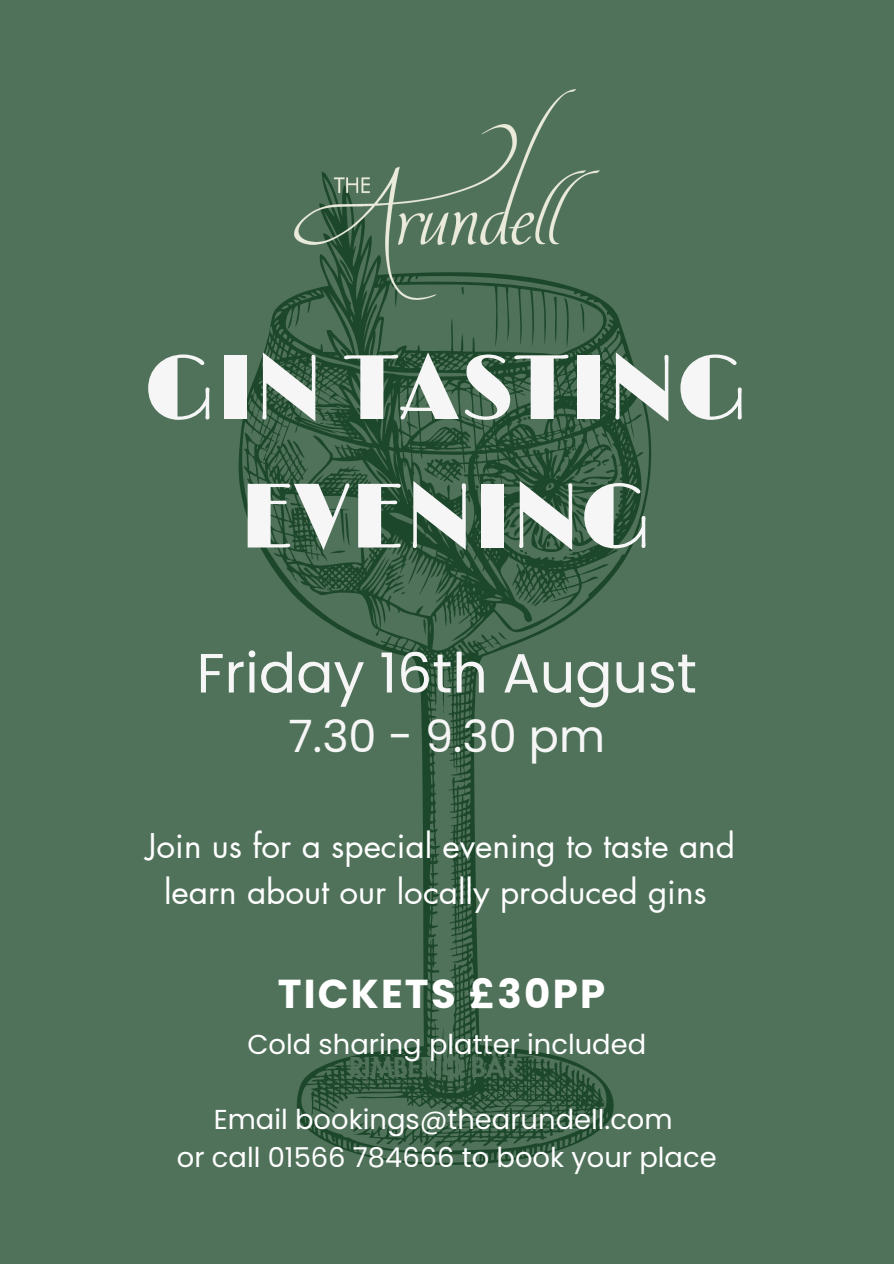
<style>
.page{position:relative;width:894px;height:1264px;background:#fff}
.page>*{position:absolute;margin:0;border:0;box-sizing:border-box;transform-origin:0 0}
.t1{font:92.1px/128.4px "Limelight";color:#f6f6f6;text-align:center}
.t2{font:55.2px "Poppins";color:#f6f6f6}
.t3{font:44.55px "Poppins";color:#f6f6f6}
.t4{font:700 40.35px "Poppins";letter-spacing:.055em;color:#fff}
.t5{font:33.3px/46.3px "Futura LT Pro";color:#fff;text-align:center}
.t6{font:27.3px "Poppins";color:#fff}
.t7{font:800 26.7px "Futura LT Pro";color:#50725a}
</style>
<div class="page">
<div style="left:0;top:0;width:893px;height:1263px;background:#50725a"></div>
<svg style="left:238px;top:296px;width:414px;height:869px"></svg>
<svg style="left:320px;top:421px;width:7px;height:4px"></svg>
<svg style="left:601px;top:458px;width:8px;height:9px"></svg>
<svg style="left:293px;top:577px;width:4px;height:5px"></svg>
<img style="left:294px;top:89px;width:305px;height:211px">
<p class="t1" style="left:144px;top:327px;width:606px">GIN TASTING<br>EVENING</p>
<h3 class="t2" style="left:197px;top:634px;width:501px">Friday 16th August</h3>
<h3 class="t3" style="left:288px;top:705px;width:318px">7.30 - 9.30 pm</h3>
<p class="t5" style="left:146px;top:824px;width:590px">Join us for a special evening to taste and learn about our locally produced gins</p>
<h1 class="t4" style="left:277px;top:966px;width:329px">TICKETS £30PP</h1>
<h2 class="t6" style="left:247px;top:1025px;width:400px">Cold sharing platter included</h2>
<h5 class="t7" style="left:349px;top:1054px;width:171px">RIMBERIO BAR</h5>
<h4 class="t6" style="left:214px;top:1100px;width:460px">Email bookings@thearundell.com</h4>
<p class="t6" style="left:177px;top:1138px;width:541px">or call 01566 784666 to book your place</p>
</div>
